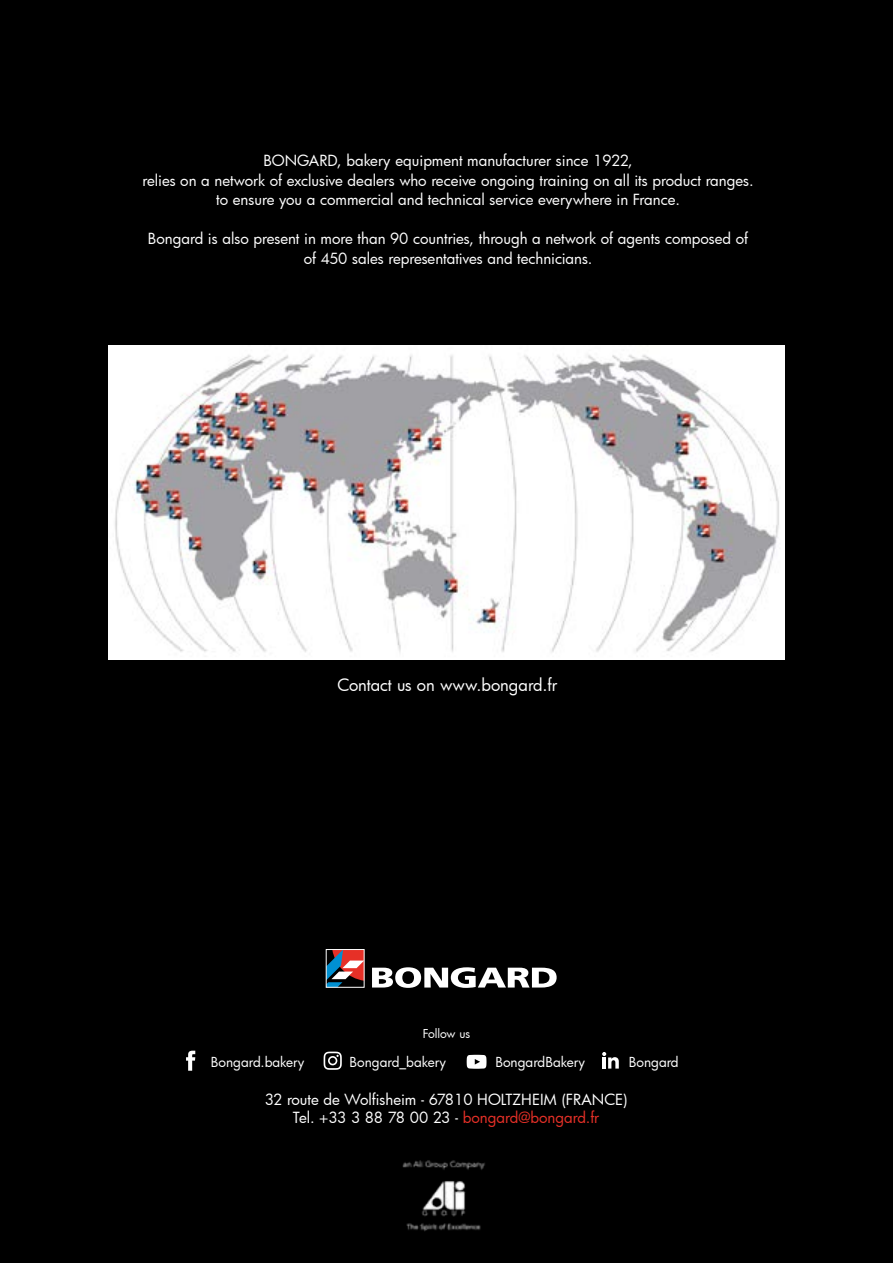
<style>
.page{position:relative;width:893px;height:1263px;background:#000}
.page>*{position:absolute;margin:0;border:0;box-sizing:border-box;transform-origin:0 0}
.t1{font:16.5px "Futura";letter-spacing:-.005em;color:#fff}
.t2{font:15px/19.5px "Futura";color:#fff;text-align:center}
.t3{font:13.5px "Futura";color:#fff}
.t4{font:12px "Futura";letter-spacing:-.005em;color:#fff}
.s1{color:#e63027}
</style>
<div class="page">
<img style="left:402px;top:1160px;width:83px;height:72px">
<svg style="left:328px;top:951px;width:34px;height:35px"></svg>
<div style="left:326px;top:949px;width:38px;height:39px;border:1px solid #fff"></div>
<svg style="left:372px;top:967px;width:185px;height:21px"></svg>
<svg style="left:324px;top:1051px;width:18px;height:19px"></svg>
<svg style="left:186px;top:1051px;width:9px;height:20px"></svg>
<svg style="left:602px;top:1052px;width:17px;height:16px"></svg>
<svg style="left:467px;top:1055px;width:19px;height:14px"></svg>
<img style="left:108px;top:345px;width:676px;height:315px">
<p class="t2" style="left:142px;top:151px;width:613px">BONGARD, bakery equipment manufacturer since 1922,<br>relies on a network of exclusive dealers who receive ongoing training on all its product ranges. to ensure you a commercial and technical service everywhere in France.</p>
<p class="t2" style="left:148px;top:229px;width:602px">Bongard is also present in more than 90 countries, through a network of agents composed of of 450 sales representatives and technicians.</p>
<p class="t1" style="left:337px;top:673px;width:221px">Contact us on www.bongard.fr</p>
<p class="t4" style="left:423px;top:1025px;width:49px">Follow us</p>
<p class="t3" style="left:211px;top:1053px;width:95px">Bongard.bakery</p>
<p class="t3" style="left:350px;top:1053px;width:98px">Bongard_bakery</p>
<p class="t3" style="left:495px;top:1053px;width:91px">BongardBakery</p>
<p class="t3" style="left:629px;top:1053px;width:51px">Bongard</p>
<p class="t2" style="left:265px;top:1090px;width:364px;line-height:18px">32 route de Wolfisheim - 67810 HOLTZHEIM (FRANCE)<br>Tel. +33 3 88 78 00 23 - <span class="s1">bongard@bongard.fr</span></p>
</div>
